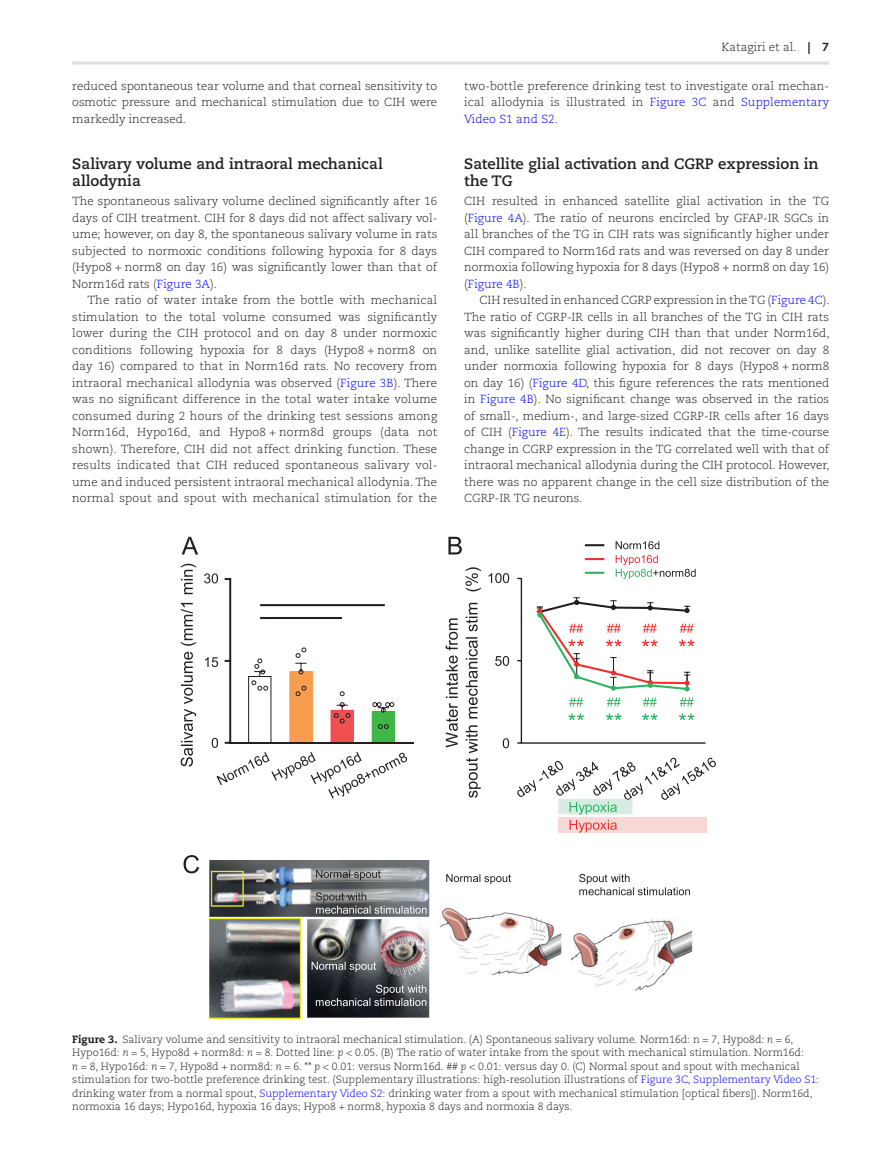
<style>
.page{position:relative;width:893px;height:1174px;background:#fff}
.page>*{position:absolute;margin:0;border:0;box-sizing:border-box;transform-origin:0 0}
.t1{font:700 15px/16.5px "Caecilia LT Std";color:#231f20}
.t2{font:300 11.7px/16.5px "Caecilia LT Std";color:#231f20;text-align:justify}
.t3{font:300 10.5px/13.5px "Caecilia LT Std";color:#231f20}
.s1{color:#00f}
.s2{font-weight:800}
.s3{font-style:italic}
</style>
<div class="page">
<hr style="left:72px;top:62px;width:757px;height:3px;background:#dcdddf">
<img style="left:209px;top:860px;width:484px;height:158px">
<div style="left:248px;top:676px;width:23px;height:67px;border:1px solid #231f20"></div>
<div style="left:290px;top:672px;width:22px;height:71px;background:#f89c4d"></div>
<div style="left:331px;top:710px;width:23px;height:33px;background:#ef4f4f"></div>
<div style="left:372px;top:711px;width:23px;height:32px;background:#40b649"></div>
<hr style="left:229px;top:742px;width:185px;height:2px;background:#231f20">
<hr style="left:229px;top:578px;width:2px;height:166px;background:#231f20">
<svg style="left:252px;top:658px;width:16px;height:32px"></svg>
<svg style="left:295px;top:663px;width:12px;height:11px"></svg>
<svg style="left:296px;top:686px;width:10px;height:10px"></svg>
<svg style="left:296px;top:647px;width:10px;height:10px"></svg>
<svg style="left:340px;top:691px;width:4px;height:5px"></svg>
<svg style="left:334px;top:702px;width:16px;height:21px"></svg>
<svg style="left:378px;top:724px;width:11px;height:5px"></svg>
<svg style="left:373px;top:702px;width:21px;height:10px"></svg>
<svg style="left:182px;top:537px;width:16px;height:17px"></svg>
<svg style="left:181px;top:564px;width:15px;height:202px"></svg>
<svg style="left:204px;top:573px;width:14px;height:10px"></svg>
<svg style="left:205px;top:657px;width:13px;height:10px"></svg>
<svg style="left:212px;top:738px;width:195px;height:60px"></svg>
<hr style="left:260px;top:604px;width:125px;height:2px;background:#231f20">
<hr style="left:260px;top:617px;width:82px;height:2px;background:#231f20">
<svg style="left:446px;top:618px;width:12px;height:129px"></svg>
<svg style="left:465px;top:567px;width:16px;height:230px"></svg>
<svg style="left:448px;top:537px;width:14px;height:17px"></svg>
<div style="left:558px;top:817px;width:148px;height:15px;background:#fbd8d8"></div>
<svg style="left:569px;top:820px;width:48px;height:12px"></svg>
<svg style="left:585px;top:544px;width:19px;height:2px"></svg>
<svg style="left:616px;top:541px;width:43px;height:8px"></svg>
<svg style="left:489px;top:555px;width:227px;height:259px"></svg>
<svg style="left:183px;top:855px;width:16px;height:18px"></svg>
<svg style="left:312px;top:961px;width:64px;height:11px"></svg>
<svg style="left:316px;top:892px;width:111px;height:21px;background:#878a8c"></svg>
<svg style="left:316px;top:870px;width:65px;height:10px"></svg>
<svg style="left:316px;top:984px;width:110px;height:22px;background:#494d51"></svg>
<svg style="left:446px;top:874px;width:65px;height:10px"></svg>
<svg style="left:579px;top:874px;width:111px;height:21px"></svg>
<p class="t2" style="left:72px;top:78px;width:366px">reduced spontaneous tear volume and that corneal sensitivity to osmotic pressure and mechanical stimulation due to CIH were markedly increased.</p>
<p class="t1" style="left:72px;top:156px;width:312px">Salivary volume and intraoral mechanical allodynia</p>
<p class="t2" style="left:72px;top:193px;width:366px">The spontaneous salivary volume declined significantly after 16 days of CIH treatment. CIH for 8 days did not affect salivary vol&shy;ume; however, on day 8, the spontaneous salivary volume in rats subjected to normoxic conditions following hypoxia for 8 days (Hypo8 + norm8 on day 16) was significantly lower than that of Norm16d rats (<span class="s1">Figure 3A</span>).</p>
<p class="t2" style="left:72px;top:292px;width:366px;text-indent:15px">The ratio of water intake from the bottle with mechanical stimulation to the total volume consumed was significantly lower during the CIH protocol and on day 8 under normoxic conditions following hypoxia for 8 days (Hypo8 + norm8 on day 16) compared to that in Norm16d rats. No recovery from intraoral mechanical allodynia was observed (<span class="s1">Figure 3B</span>). There was no significant difference in the total water intake volume consumed during 2 hours of the drinking test sessions among Norm16d, Hypo16d, and Hypo8 + norm8d groups (data not shown). Therefore, CIH did not affect drinking function. These results indicated that CIH reduced spontaneous salivary vol&shy;ume and induced persistent intraoral mechanical allodynia. The normal spout and spout with mechanical stimulation for the</p>
<p class="t2" style="left:722px;top:39px;width:109px">Katagiri et al. <span class="s2">| 7</span></p>
<p class="t2" style="left:464px;top:78px;width:366px">two-bottle preference drinking test to investigate oral mechan&shy;ical allodynia is illustrated in <span class="s1">Figure 3C</span> and <span class="s1">Supplementary Video S1 and S2</span>.</p>
<p class="t1" style="left:464px;top:156px;width:356px">Satellite glial activation and CGRP expression in the TG</p>
<p class="t2" style="left:464px;top:193px;width:366px">CIH resulted in enhanced satellite glial activation in the TG (<span class="s1">Figure 4A</span>). The ratio of neurons encircled by GFAP-IR SGCs in all branches of the TG in CIH rats was significantly higher under CIH compared to Norm16d rats and was reversed on day 8 under normoxia following hypoxia for 8 days (Hypo8 + norm8 on day 16) (<span class="s1">Figure 4B</span>).</p>
<p class="t2" style="left:464px;top:292px;width:367px;text-indent:15px">CIH resulted in enhanced CGRP expression in the TG (<span class="s1">Figure 4C</span>).<br>The ratio of CGRP-IR cells in all branches of the TG in CIH rats was significantly higher during CIH than that under Norm16d, and, unlike satellite glial activation, did not recover on day 8 under normoxia following hypoxia for 8 days (Hypo8 + norm8 on day 16) (<span class="s1">Figure 4D</span>, this figure references the rats mentioned in <span class="s1">Figure 4B</span>). No significant change was observed in the ratios of small-, medium-, and large-sized CGRP-IR cells after 16 days of CIH (<span class="s1">Figure 4E</span>). The results indicated that the time-course change in CGRP expression in the TG correlated well with that of intraoral mechanical allodynia during the CIH protocol. However, there was no apparent change in the cell size distribution of the CGRP-IR TG neurons.</p>
<p class="t3" style="left:72px;top:1032px;width:748px"><span class="s2">Figure 3.</span> Salivary volume and sensitivity to intraoral mechanical stimulation. (A) Spontaneous salivary volume. Norm16d: n = 7, Hypo8d: <span class="s3">n</span> = 6, Hypo16d: <span class="s3">n</span> = 5, Hypo8d + norm8d: <span class="s3">n</span> = 8. Dotted line: <span class="s3">p</span> &lt; 0.05. (B) The ratio of water intake from the spout with mechanical stimulation. Norm16d:<br><span class="s3">n</span> = 8, Hypo16d: <span class="s3">n</span> = 7, Hypo8d + norm8d: <span class="s3">n</span> = 6. ** <span class="s3">p</span> &lt; 0.01: versus Norm16d. ## <span class="s3">p</span> &lt; 0.01: versus day 0. (C) Normal spout and spout with mechanical stimulation for two-bottle preference drinking test. (Supplementary illustrations: high-resolution illustrations of <span class="s1">Figure 3C</span>, <span class="s1">Supplementary Video S1</span>: drinking water from a normal spout, <span class="s1">Supplementary Video S2</span>: drinking water from a spout with mechanical stimulation [optical fibers]). Norm16d, normoxia 16 days; Hypo16d, hypoxia 16 days; Hypo8 + norm8, hypoxia 8 days and normoxia 8 days.</p>
</div>
